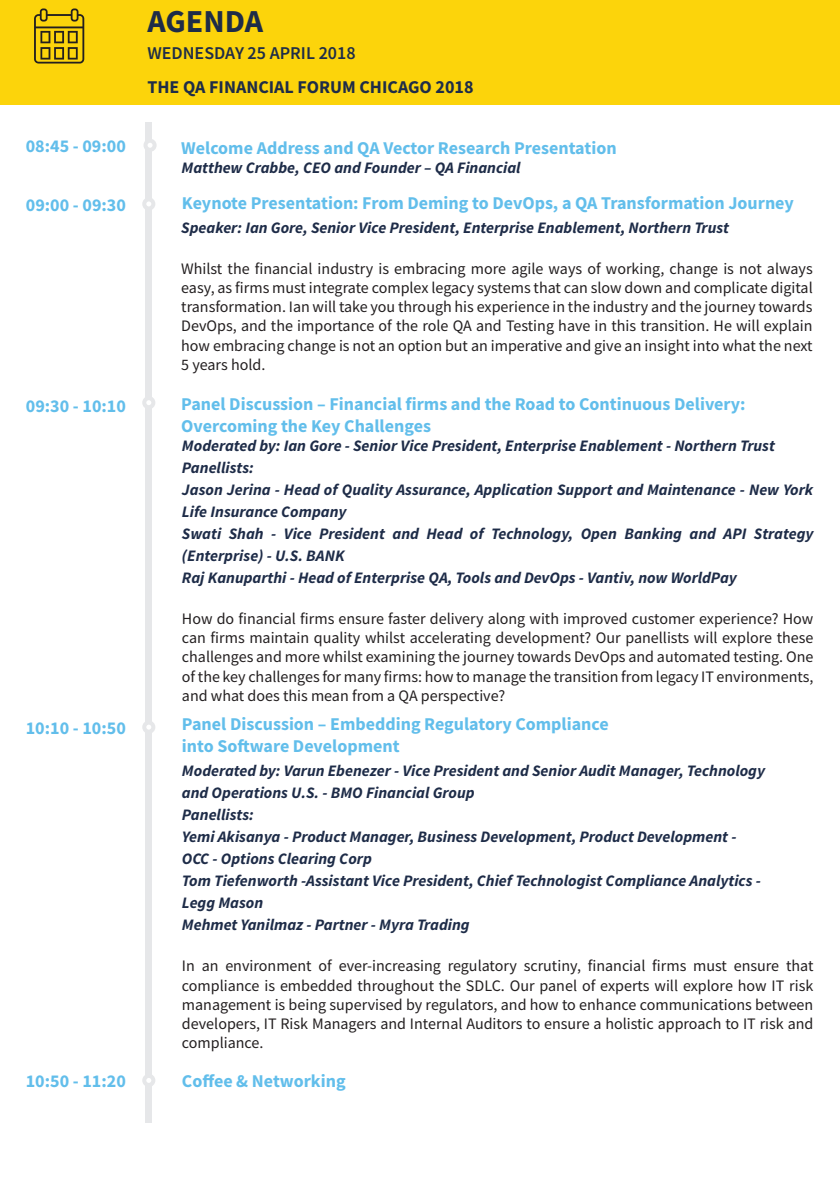
<style>
.page{position:relative;width:840px;height:1191px;background:#fff}
.page>*{position:absolute;margin:0;border:0;box-sizing:border-box;transform-origin:0 0}
.t1{font:700 32px "Source Sans Pro";color:#1e2c48}
.t2{font:700 18px "Source Sans Pro";color:#62beeb}
.t3{font:700 18px "Source Sans Pro";color:#1e2c48}
.t4{font:600 18px "Source Sans Pro";color:#1e2c48}
.t5{font:16px/19.2px "Source Sans Pro";color:#231f20;text-align:justify}
.t6{font:italic 700 16px/22px "Source Sans Pro";color:#1e2c48}
</style>
<div class="page">
<div style="left:146px;top:122px;width:6px;height:1000px;background:#e6e7e9"></div>
<div style="left:145px;top:141px;width:9px;height:9px;background:#fff;border-radius:50%"></div>
<div style="left:143px;top:139px;width:13px;height:13px;border:4px solid #e6e7e9;border-radius:50%"></div>
<div style="left:144px;top:199px;width:9px;height:9px;background:#fff;border-radius:50%"></div>
<div style="left:142px;top:197px;width:13px;height:13px;border:4px solid #e6e7e9;border-radius:50%"></div>
<div style="left:144px;top:398px;width:9px;height:9px;background:#fff;border-radius:50%"></div>
<div style="left:142px;top:396px;width:13px;height:13px;border:4px solid #e6e7e9;border-radius:50%"></div>
<div style="left:0;top:0;width:839px;height:104px;background:#fcd40b"></div>
<svg style="left:34px;top:8px;width:50px;height:56px"></svg>
<div style="left:144px;top:722px;width:9px;height:9px;background:#fff;border-radius:50%"></div>
<div style="left:142px;top:720px;width:13px;height:13px;border:4px solid #e6e7e9;border-radius:50%"></div>
<div style="left:144px;top:1075px;width:9px;height:10px;background:#fff;border-radius:50%"></div>
<div style="left:142px;top:1073px;width:13px;height:14px;border:4px solid #e6e7e9;border-radius:50%"></div>
<p class="t1" style="left:147px;top:0;width:117px">AGENDA</p>
<p class="t4" style="left:147px;top:41px;width:209px">WEDNESDAY 25 APRIL 2018</p>
<p class="t3" style="left:147px;top:75px;width:327px">THE QA FINANCIAL FORUM CHICAGO 2018</p>
<p class="t2" style="left:26px;top:134px;width:102px">08:45 - 09:00</p>
<p class="t2" style="left:181px;top:136px;width:436px">Welcome Address and QA Vector Research Presentation</p>
<p class="t6" style="left:181px;top:156px;width:340px">Matthew Crabbe, CEO and Founder – QA Financial</p>
<p class="t2" style="left:26px;top:193px;width:102px">09:00 - 09:30</p>
<p class="t2" style="left:182px;top:191px;width:613px">Keynote Presentation: From Deming to DevOps, a QA Transformation Journey</p>
<p class="t6" style="left:181px;top:216px;width:549px">Speaker: Ian Gore, Senior Vice President, Enterprise Enablement, Northern Trust</p>
<p class="t5" style="left:181px;top:259px;width:632px">Whilst the financial industry is embracing more agile ways of working, change is not always easy, as firms must integrate complex legacy systems that can slow down and complicate digital transformation. Ian will take you through his experience in the industry and the journey towards DevOps, and the importance of the role QA and Testing have in this transition. He will explain how embracing change is not an option but an imperative and give an insight into what the next 5 years hold.</p>
<p class="t2" style="left:181px;top:391px;width:565px">Panel Discussion – Financial firms and the Road to Continuous Delivery:</p>
<p class="t2" style="left:181px;top:413px;width:251px">Overcoming the Key Challenges</p>
<p class="t6" style="left:182px;top:434px;width:594px">Moderated by: Ian Gore - Senior Vice President, Enterprise Enablement - Northern Trust</p>
<p class="t6" style="left:182px;top:456px;width:73px">Panellists:</p>
<p class="t6" style="left:182px;top:478px;width:632px">Jason Jerina - Head of Quality Assurance, Application Support and Maintenance - New York<br>Life Insurance Company</p>
<p class="t6" style="left:182px;top:522px;width:632px">Swati Shah - Vice President and Head of Technology, Open Banking and API Strategy (Enterprise) - U.S. BANK</p>
<p class="t6" style="left:182px;top:566px;width:556px">Raj Kanuparthi - Head of Enterprise QA, Tools and DevOps - Vantiv, now WorldPay</p>
<p class="t5" style="left:182px;top:609px;width:632px">How do financial firms ensure faster delivery along with improved customer experience? How can firms maintain quality whilst accelerating development? Our panellists will explore these challenges and more whilst examining the journey towards DevOps and automated testing. One of the key challenges for many firms: how to manage the transition from legacy IT environments, and what does this mean from a QA perspective?</p>
<p class="t2" style="left:26px;top:394px;width:102px">09:30 - 10:10</p>
<p class="t2" style="left:26px;top:716px;width:102px">10:10 - 10:50</p>
<p class="t2" style="left:26px;top:1069px;width:102px">10:50 - 11:20</p>
<p class="t2" style="left:182px;top:712px;width:428px">Panel Discussion – Embedding Regulatory Compliance</p>
<p class="t2" style="left:182px;top:734px;width:219px">into Software Development</p>
<p class="t6" style="left:182px;top:759px;width:584px">Moderated by: Varun Ebenezer - Vice President and Senior Audit Manager, Technology</p>
<p class="t6" style="left:182px;top:781px;width:294px">and Operations U.S. - BMO Financial Group</p>
<p class="t6" style="left:182px;top:803px;width:73px">Panellists:</p>
<p class="t6" style="left:182px;top:825px;width:555px">Yemi Akisanya - Product Manager, Business Development, Product Development -</p>
<p class="t6" style="left:182px;top:847px;width:191px">OCC - Options Clearing Corp</p>
<p class="t6" style="left:182px;top:869px;width:580px">Tom Tiefenworth -Assistant Vice President, Chief Technologist Compliance Analytics -</p>
<p class="t6" style="left:182px;top:891px;width:83px">Legg Mason</p>
<p class="t6" style="left:182px;top:913px;width:289px">Mehmet Yanilmaz - Partner - Myra Trading</p>
<p class="t5" style="left:182px;top:956px;width:632px">In an environment of ever-increasing regulatory scrutiny, financial firms must ensure that compliance is embedded throughout the SDLC. Our panel of experts will explore how IT risk management is being supervised by regulators, and how to enhance communications between developers, IT Risk Managers and Internal Auditors to ensure a holistic approach to IT risk and compliance.</p>
<p class="t2" style="left:182px;top:1069px;width:165px">Coffee &amp; Networking</p>
</div>
